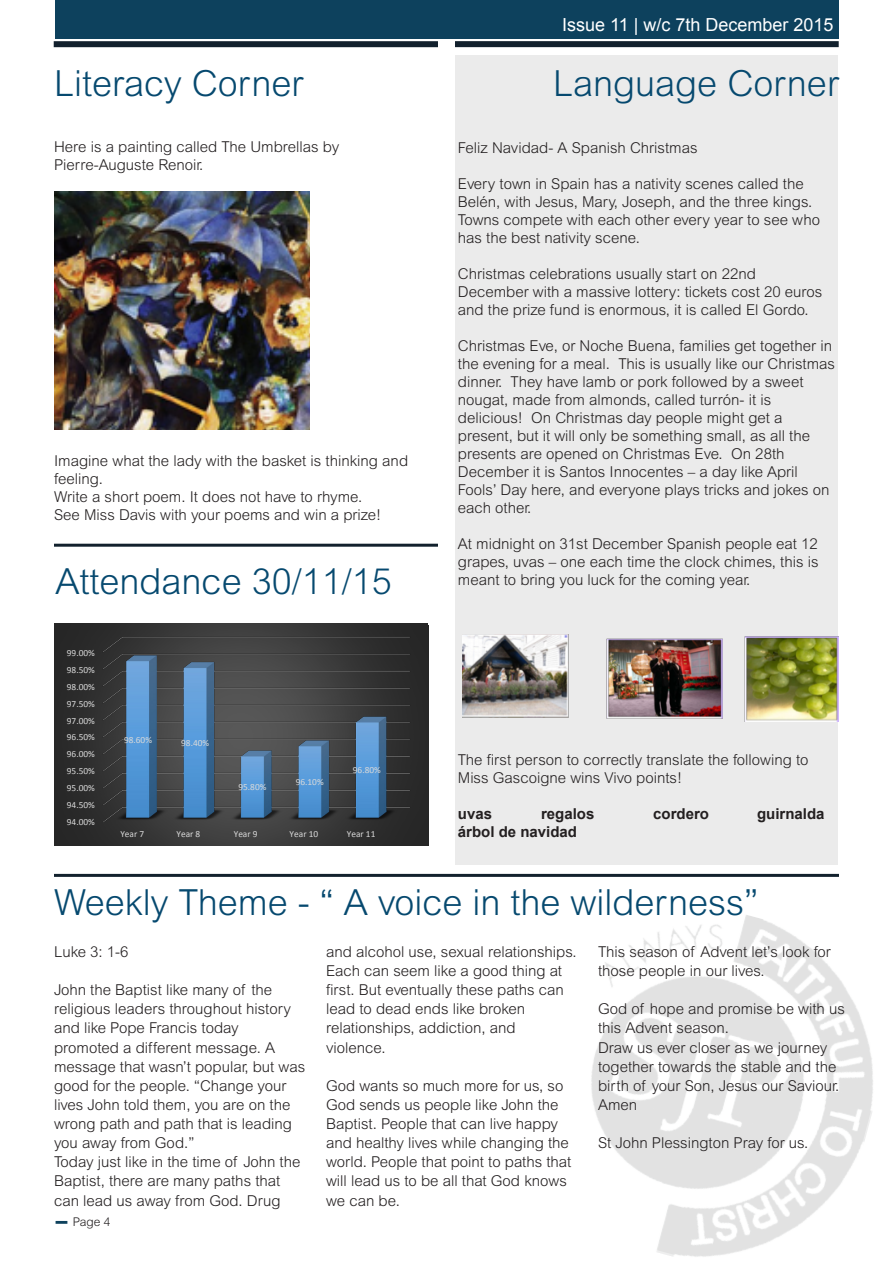
<style>
.page{position:relative;width:893px;height:1263px;background:#fff}
.page>*{position:absolute;margin:0;border:0;box-sizing:border-box;transform-origin:0 0}
.t1{font:300 45px "Arial MT Std";color:#0d415d}
.t2{font:300 36px "Arial MT Std";color:#06496f}
.t3{font:18px "Arial";color:#fff}
.t4{font:300 15px/19.2px "Arial MT Std";color:#231f20}
.t5{font:700 15px "Arial";color:#231f20}
.t6{font:300 12px "Arial MT Std";color:#231f20}
.t7{font:9.3px "Calibri";color:#d9d9d9}
</style>
<div class="page">
<hr style="left:54px;top:544px;width:384px;height:3px;background:#12212d">
<div style="left:456px;top:55px;width:382px;height:809px;background:#ebebeb"></div>
<img style="left:54px;top:191px;width:256px;height:238px">
<hr style="left:54px;top:874px;width:785px;height:3px;background:#12212d">
<div style="left:55px;top:0;width:784px;height:39px;background:#0d415d"></div>
<div style="left:54px;top:41px;width:384px;height:6px;background:#12212d"></div>
<div style="left:455px;top:41px;width:384px;height:6px;background:#12212d"></div>
<img style="left:591px;top:915px;width:282px;height:342px">
<svg style="left:54px;top:623px;width:374px;height:223px;background:#2f2f2f"></svg>
<img style="left:102px;top:635px;width:311px;height:189px">
<img style="left:462px;top:634px;width:377px;height:87px">
<p class="t3" style="left:562px;top:13px;width:273px">Issue 11 | w/c 7th December 2015</p>
<p class="t2" style="left:54px;top:63px;width:251px">Literacy Corner</p>
<p class="t2" style="left:553px;top:63px;width:287px">Language Corner</p>
<p class="t4" style="left:458px;top:138px;width:241px">Feliz Navidad- A Spanish Christmas</p>
<p class="t4" style="left:458px;top:175px;width:364px;line-height:18px">Every town in Spain has a nativity scenes called the Belén, with Jesus, Mary, Joseph, and the three kings.<br>Towns compete with each other every year to see who has the best nativity scene.</p>
<p class="t4" style="left:458px;top:264px;width:300px">Christmas celebrations usually start on 22nd</p>
<p class="t4" style="left:458px;top:283px;width:366px;line-height:18px">December with a massive lottery: tickets cost 20 euros and the prize fund is enormous, it is called El Gordo.</p>
<p class="t4" style="left:458px;top:337px;width:379px;line-height:18px">Christmas Eve, or Noche Buena, families get together in the evening for a meal. This is usually like our Christmas dinner. They have lamb or pork followed by a sweet</p>
<p class="t4" style="left:458px;top:390px;width:315px">nougat, made from almonds, called turrón- it is</p>
<p class="t4" style="left:458px;top:408px;width:326px">delicious! On Christmas day people might get a</p>
<p class="t4" style="left:458px;top:427px;width:354px;line-height:18px">present, but it will only be something small, as all the presents are opened on Christmas Eve. On 28th</p>
<p class="t4" style="left:458px;top:463px;width:373px;line-height:18px">December it is Santos Innocentes – a day like April<br>Fools’ Day here, and everyone plays tricks and jokes on each other.</p>
<p class="t4" style="left:458px;top:535px;width:362px;line-height:18px;text-align:justify">At midnight on 31st December Spanish people eat 12 grapes, uvas – one each time the clock chimes, this is meant to bring you luck for the coming year.</p>
<p class="t4" style="left:54px;top:137px;width:287px">Here is a painting called The Umbrellas by</p>
<p class="t4" style="left:54px;top:155px;width:151px">Pierre-Auguste Renoir.</p>
<p class="t4" style="left:54px;top:451px;width:356px;line-height:18px">Imagine what the lady with the basket is thinking and feeling.</p>
<p class="t4" style="left:54px;top:487px;width:310px">Write a short poem. It does not have to rhyme.</p>
<p class="t4" style="left:54px;top:505px;width:329px">See Miss Davis with your poems and win a prize!</p>
<p class="t2" style="left:56px;top:561px;width:338px">Attendance 30/11/15</p>
<p class="t7" style="left:67px;top:647px;width:30px">99.00%</p>
<p class="t7" style="left:67px;top:664px;width:30px">98.50%</p>
<p class="t7" style="left:67px;top:681px;width:30px">98.00%</p>
<p class="t7" style="left:67px;top:698px;width:30px">97.50%</p>
<p class="t7" style="left:67px;top:714px;width:30px">97.00%</p>
<p class="t7" style="left:67px;top:731px;width:30px">96.50%</p>
<p class="t7" style="left:67px;top:748px;width:30px">96.00%</p>
<p class="t7" style="left:67px;top:765px;width:30px">95.50%</p>
<p class="t7" style="left:67px;top:782px;width:30px">95.00%</p>
<p class="t7" style="left:67px;top:799px;width:30px">94.50%</p>
<p class="t7" style="left:67px;top:816px;width:30px">94.00%</p>
<p class="t7" style="left:124px;top:734px;width:30px">98.60%</p>
<p class="t7" style="left:181px;top:737px;width:30px">98.40%</p>
<p class="t7" style="left:238px;top:781px;width:30px">95.80%</p>
<p class="t7" style="left:296px;top:776px;width:30px">96.10%</p>
<p class="t7" style="left:353px;top:764px;width:30px">96.80%</p>
<p class="t7" style="left:120px;top:828px;width:25px">Year 7</p>
<p class="t7" style="left:176px;top:828px;width:25px">Year 8</p>
<p class="t7" style="left:234px;top:828px;width:25px">Year 9</p>
<p class="t7" style="left:290px;top:828px;width:30px">Year 10</p>
<p class="t7" style="left:347px;top:828px;width:30px">Year 11</p>
<p class="t4" style="left:458px;top:751px;width:352px;line-height:18px">The first person to correctly translate the following to<br>Miss Gascoigne wins Vivo points!</p>
<p class="t5" style="left:458px;top:804px;width:36px">uvas</p>
<p class="t5" style="left:541px;top:804px;width:55px">regalos</p>
<p class="t5" style="left:653px;top:804px;width:57px">cordero</p>
<p class="t5" style="left:757px;top:804px;width:69px">guirnalda</p>
<p class="t5" style="left:458px;top:822px;width:121px">árbol de navidad</p>
<p class="t2" style="left:54px;top:882px;width:706px">Weekly Theme - “ A voice in the wilderness”</p>
<p class="t4" style="left:54px;top:942px;width:76px">Luke 3: 1-6</p>
<p class="t4" style="left:54px;top:980px;width:220px">John the Baptist like many of the</p>
<p class="t4" style="left:54px;top:999px;width:238px">religious leaders throughout history and like Pope Francis today</p>
<p class="t4" style="left:54px;top:1038px;width:253px">promoted a different message. A message that wasn’t popular, but was good for the people. “Change your lives John told them, you are on the wrong path and path that is leading you away from God.”</p>
<p class="t4" style="left:54px;top:1152px;width:248px">Today just like in the time of John the<br>Baptist, there are many paths that can lead us away from God. Drug</p>
<p class="t1" style="left:54px;top:1192px;width:16px">-</p>
<p class="t6" style="left:73px;top:1214px;width:39px">Page 4</p>
<p class="t4" style="left:326px;top:942px;width:252px">and alcohol use, sexual relationships.<br>Each can seem like a good thing at first. But eventually these paths can lead to dead ends like broken</p>
<p class="t4" style="left:326px;top:1018px;width:191px">relationships, addiction, and</p>
<p class="t4" style="left:326px;top:1038px;width:61px">violence.</p>
<p class="t4" style="left:326px;top:1076px;width:247px">God wants so much more for us, so<br>God sends us people like John the<br>Baptist. People that can live happy and healthy lives while changing the world. People that point to paths that will lead us to be all that God knows we can be.</p>
<p class="t4" style="left:598px;top:942px;width:234px">This season of Advent let’s look for those people in our lives.</p>
<p class="t4" style="left:598px;top:999px;width:248px">God of hope and promise be with us this Advent season.</p>
<p class="t4" style="left:598px;top:1038px;width:243px">Draw us ever closer as we journey together towards the stable and the birth of your Son, Jesus our Saviour.</p>
<p class="t4" style="left:598px;top:1095px;width:41px">Amen</p>
<p class="t4" style="left:598px;top:1133px;width:212px">St John Plessington Pray for us.</p>
</div>
